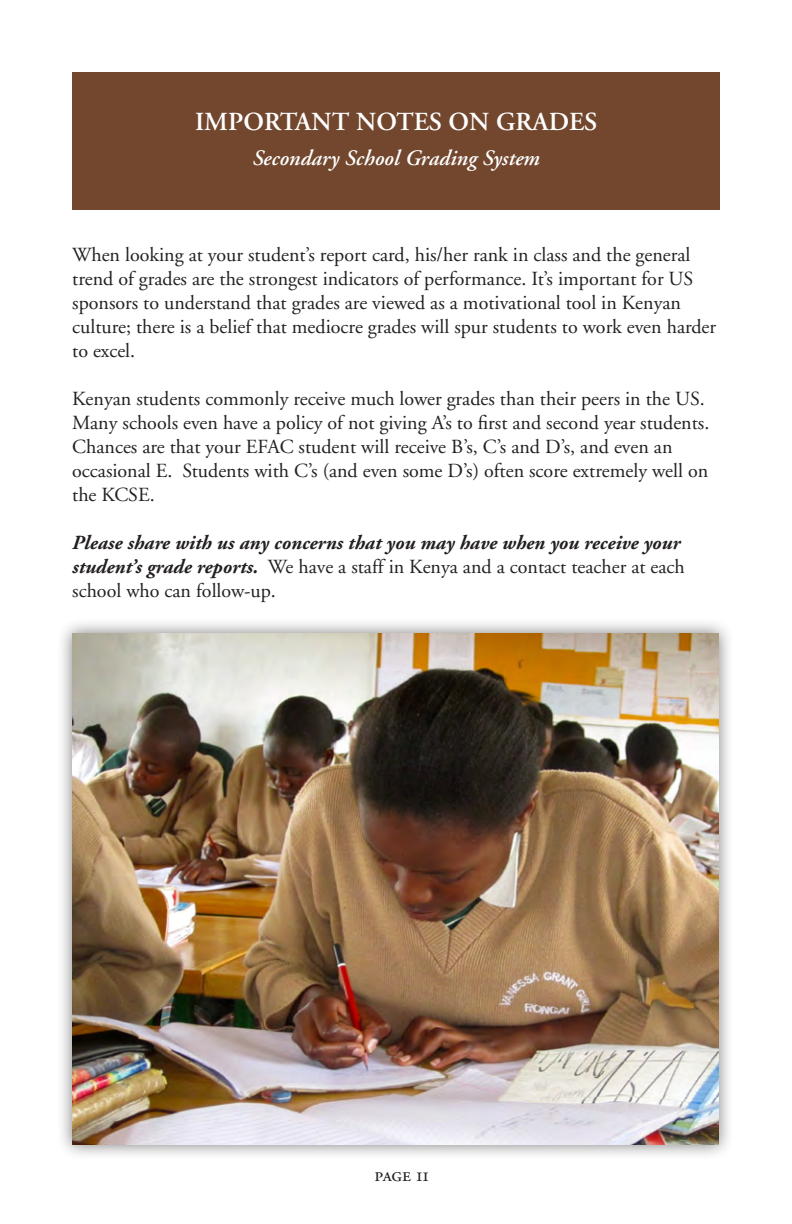
<style>
.page{position:relative;width:792px;height:1224px;background:#fff}
.page>*{position:absolute;margin:0;border:0;box-sizing:border-box;transform-origin:0 0}
.t1{font:600 26px "Adobe Garamond";color:#fff}
.t2{font:italic 600 22px "Adobe Garamond";color:#fff}
.t3{font:20px/24px "Adobe Garamond";color:#231f20}
.t4{font:italic 700 20px/24px "Adobe Garamond";color:#231f20}
.t5{font:20px "Adobe Garamond Regular SC";letter-spacing:-.01em;color:#231f20}
.s1{font-weight:400;font-style:normal}
</style>
<div class="page">
<div style="left:72px;top:72px;width:648px;height:138px;background:#72472e"></div>
<div style="left:57px;top:618px;width:677px;height:542px;background:#231f20;opacity:.57"></div>
<img style="left:72px;top:634px;width:647px;height:511px">
<h1 class="t1" style="left:195px;top:108px;width:404px">IMPORTANT NOTES ON GRADES</h1>
<p class="t2" style="left:253px;top:146px;width:289px">Secondary School Grading System</p>
<p class="t3" style="left:72px;top:243px;width:645px">When looking at your student’s report card, his/her rank in class and the general trend of grades are the strongest indicators of performance. It’s important for US sponsors to understand that grades are viewed as a motivational tool in Kenyan culture; there is a belief that mediocre grades will spur students to work even harder to excel.</p>
<p class="t3" style="left:72px;top:387px;width:639px">Kenyan students commonly receive much lower grades than their peers in the US.<br>Many schools even have a policy of not giving A’s to first and second year students.<br>Chances are that your EFAC student will receive B’s, C’s and D’s, and even an occasional E. Students with C’s (and even some D’s) often score extremely well on the KCSE.</p>
<p class="t4" style="left:72px;top:531px;width:614px">Please share with us any concerns that you may have when you receive your student’s grade reports. <span class="s1">We have a staff in Kenya and a contact teacher at each school who can follow-up.</span></p>
<p class="t5" style="left:375px;top:1164px;width:56px">page 11</p>
</div>
